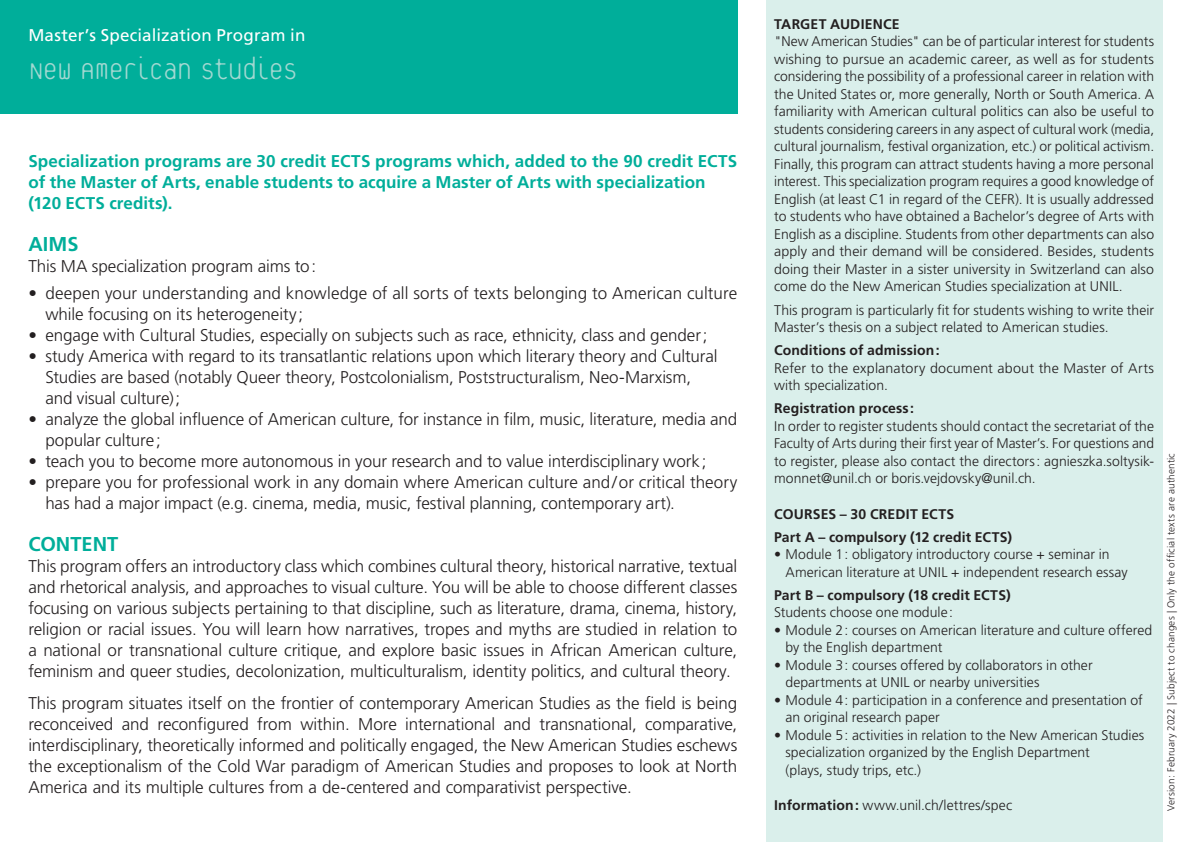
<style>
.page{position:relative;width:1191px;height:842px;background:#fff}
.page>*{position:absolute;margin:0;border:0;box-sizing:border-box;transform-origin:0 0}
.t1{font:100 34px "Platelet";letter-spacing:-.05em;color:#a1d8d1}
.Texte_courant{font:700 20px "Frutiger LT Std";color:#00ae9a}
.Texte_courant-2{font:300 17px/21px "Frutiger LT Std";letter-spacing:-.005em;color:#231f20}
.Texte_courant-3{font:700 17px/21px "Frutiger LT Std";letter-spacing:.005em;color:#00ae9a}
.TitreDeParagraphe{font:17px "Frutiger LT Std";letter-spacing:.01em;color:#fff}
.Texte_courant-4{font:300 14px/17.6px "Frutiger LT Std";color:#231f20}
.Texte_courant-5{font:700 14px "Frutiger LT Std";letter-spacing:.01em;color:#231f20}
.Texte_courant-6{font:300 10px "Frutiger LT Std";letter-spacing:.015em;color:#231f20}
.s1{font-weight:700}
</style>
<div class="page">
<div style="left:765px;top:0;width:397px;height:842px;background:#daefeb"></div>
<div style="left:0;top:0;width:737px;height:113px;background:#00ae9a"></div>
<p class="TitreDeParagraphe" style="left:28px;top:25px;width:278px">Master’s Specialization Program in</p>
<p class="t1" style="left:28px;top:55px;width:271px">New American Studies</p>
<p class="Texte_courant-3" style="left:28px;top:151px;width:710px">Specialization programs are 30 credit ECTS programs which, added to the 90 credit ECTS of the Master of Arts, enable students to acquire a Master of Arts with specialization</p>
<p class="Texte_courant-3" style="left:28px;top:193px;width:146px">(120 ECTS credits).</p>
<p class="Texte_courant" style="left:28px;top:233px;width:52px">AIMS</p>
<p class="Texte_courant-2" style="left:28px;top:256px;width:289px">This MA specialization program aims to:</p>
<p class="Texte_courant-2" style="left:45px;top:283px;width:693px;text-indent:-17px">• deepen your understanding and knowledge of all sorts of texts belonging to American culture while focusing on its heterogeneity;</p>
<p class="Texte_courant-2" style="left:28px;top:325px;width:680px">• engage with Cultural Studies, especially on subjects such as race, ethnicity, class and gender;</p>
<p class="Texte_courant-2" style="left:45px;top:346px;width:673px;text-indent:-17px">• study America with regard to its transatlantic relations upon which literary theory and Cultural<br>Studies are based (notably Queer theory, Postcolonialism, Poststructuralism, Neo-Marxism, and visual culture);</p>
<p class="Texte_courant-2" style="left:45px;top:409px;width:693px;text-indent:-17px">• analyze the global influence of American culture, for instance in film, music, literature, media and popular culture;</p>
<p class="Texte_courant-2" style="left:28px;top:451px;width:679px">• teach you to become more autonomous in your research and to value interdisciplinary work;</p>
<p class="Texte_courant-2" style="left:45px;top:472px;width:693px;text-indent:-17px">• prepare you for professional work in any domain where American culture and/or critical theory has had a major impact (e.g. cinema, media, music, festival planning, contemporary art).</p>
<p class="Texte_courant" style="left:28px;top:532px;width:91px">CONTENT</p>
<p class="Texte_courant-2" style="left:28px;top:556px;width:710px;text-align:justify">This program offers an introductory class which combines cultural theory, historical narrative, textual and rhetorical analysis, and approaches to visual culture. You will be able to choose different classes focusing on various subjects pertaining to that discipline, such as literature, drama, cinema, history, religion or racial issues. You will learn how narratives, tropes and myths are studied in relation to a national or transnational culture critique, and explore basic issues in African American culture, feminism and queer studies, decolonization, multiculturalism, identity politics, and cultural theory.</p>
<p class="Texte_courant-2" style="left:28px;top:693px;width:710px;text-align:justify">This program situates itself on the frontier of contemporary American Studies as the field is being reconceived and reconfigured from within. More international and transnational, comparative, interdisciplinary, theoretically informed and politically engaged, the New American Studies eschews the exceptionalism of the Cold War paradigm of American Studies and proposes to look at North America and its multiple cultures from a de-centered and comparativist perspective.</p>
<p class="Texte_courant-5" style="left:774px;top:16px;width:127px">TARGET AUDIENCE</p>
<p class="Texte_courant-4" style="left:774px;top:33px;width:381px;text-align:justify">"New American Studies" can be of particular interest for students wishing to pursue an academic career, as well as for students considering the possibility of a professional career in relation with the United States or, more generally, North or South America. A familiarity with American cultural politics can also be useful to students considering careers in any aspect of cultural work (media, cultural journalism, festival organization, etc.) or political activism.<br>Finally, this program can attract students having a more personal interest. This specialization program requires a good knowledge of English (at least C1 in regard of the CEFR). It is usually addressed to students who have obtained a Bachelor’s degree of Arts with English as a discipline. Students from other departments can also apply and their demand will be considered. Besides, students doing their Master in a sister university in Switzerland can also come do the New American Studies specialization at UNIL.</p>
<p class="Texte_courant-4" style="left:774px;top:301px;width:381px">This program is particularly fit for students wishing to write their<br>Master’s thesis on a subject related to American studies.</p>
<p class="Texte_courant-5" style="left:774px;top:342px;width:167px">Conditions of admission:</p>
<p class="Texte_courant-4" style="left:774px;top:359px;width:381px">Refer to the explanatory document about the Master of Arts with specialization.</p>
<p class="Texte_courant-5" style="left:774px;top:400px;width:141px">Registration process:</p>
<p class="Texte_courant-4" style="left:774px;top:418px;width:381px;text-align:justify">In order to register students should contact the secretariat of the Faculty of Arts during their first year of Master’s. For questions and to register, please also contact the directors: agnieszka.soltysik&shy;monnet@unil.ch or boris.vejdovsky@unil.ch.</p>
<p class="Texte_courant-5" style="left:774px;top:505px;width:181px">COURSES – 30 CREDIT ECTS</p>
<p class="Texte_courant-5" style="left:774px;top:529px;width:239px">Part A – compulsory (12 credit ECTS)</p>
<p class="Texte_courant-4" style="left:785px;top:546px;width:344px;text-indent:-11px">• Module 1: obligatory introductory course + seminar in<br>American literature at UNIL + independent research essay</p>
<p class="Texte_courant-5" style="left:774px;top:587px;width:238px">Part B – compulsory (18 credit ECTS)</p>
<p class="Texte_courant-4" style="left:774px;top:604px;width:180px">Students choose one module:</p>
<p class="Texte_courant-4" style="left:785px;top:621px;width:368px;text-indent:-11px">• Module 2: courses on American literature and culture offered by the English department</p>
<p class="Texte_courant-4" style="left:785px;top:656px;width:309px;text-indent:-11px">• Module 3: courses offered by collaborators in other departments at UNIL or nearby universities</p>
<p class="Texte_courant-4" style="left:785px;top:691px;width:359px;text-indent:-11px">• Module 4: participation in a conference and presentation of an original research paper</p>
<p class="Texte_courant-4" style="left:785px;top:726px;width:360px;text-indent:-11px">• Module 5: activities in relation to the New American Studies specialization organized by the English Department<br>(plays, study trips, etc.)</p>
<p class="Texte_courant-4" style="left:774px;top:796px;width:240px"><span class="s1">Information:</span> www.unil.ch/lettres/spec</p>
<p class="Texte_courant-6" style="left:1165px;top:811px;width:359px;rotate:-90deg">Version: February 2022 | Subject to changes | Only the official texts are authentic</p>
</div>
